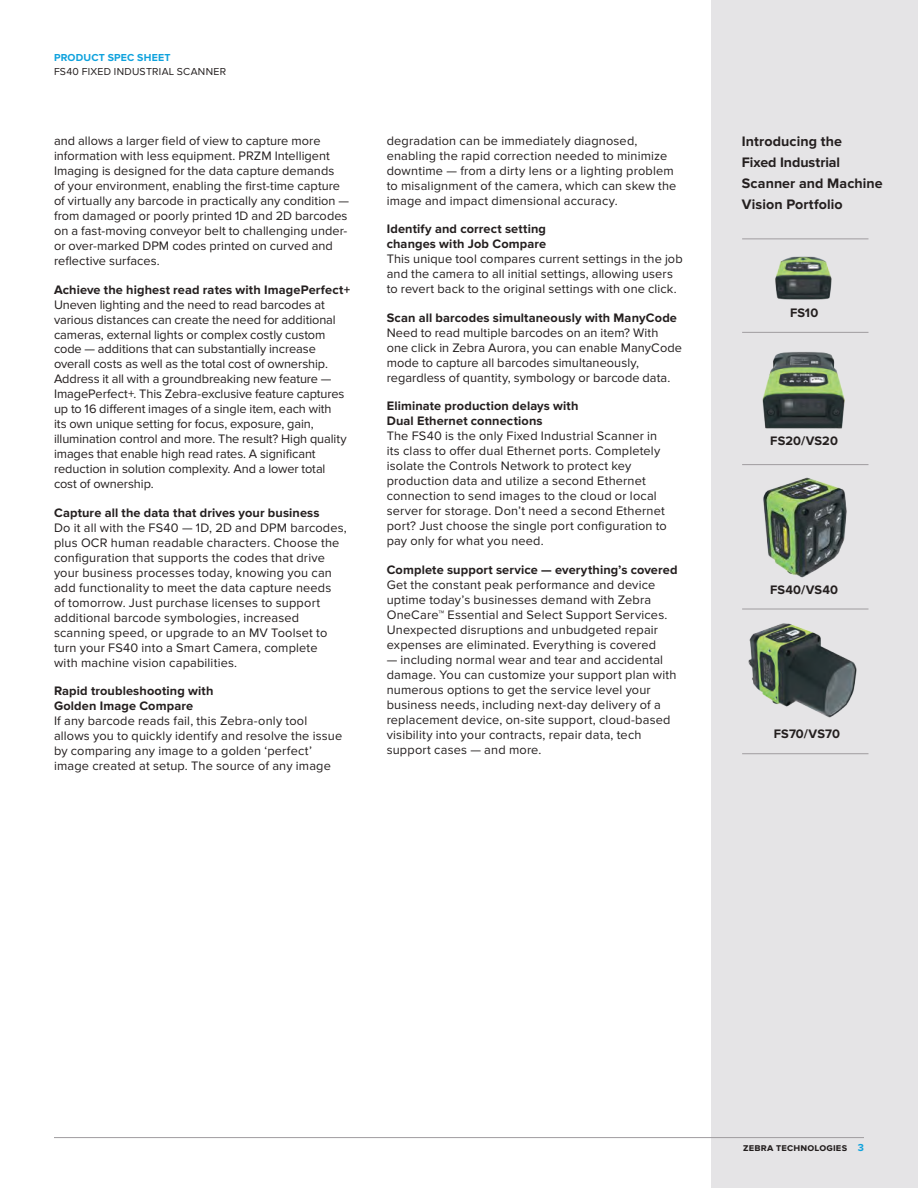
<style>
.page{position:relative;width:918px;height:1188px;background:#fff}
.page>*{position:absolute;margin:0;border:0;box-sizing:border-box;transform-origin:0 0}
.t1{font:700 14.25px/21px "Proxima Nova";letter-spacing:.005em;color:#241f1f}
.t2{font:12.75px/15px "Proxima Nova";letter-spacing:.01em;color:#241f1f}
.t3{font:700 12.75px/15px "Proxima Nova";letter-spacing:.01em;color:#241f1f}
.t4{font:10.5px "Proxima Nova";letter-spacing:.025em;color:#241f1f}
.t5{font:700 10.5px "Proxima Nova";letter-spacing:.015em;color:#241f1f}
.t6{font:700 10.5px "Proxima Nova";letter-spacing:.02em;color:#0fa2dd}
.s1{color:#0fa2dd}
</style>
<div class="page">
<div style="left:712px;top:0;width:206px;height:1188px;background:#e5e4e6"></div>
<img style="left:775px;top:256px;width:57px;height:44px">
<img style="left:762px;top:352px;width:83px;height:77px">
<img style="left:748px;top:623px;width:109px;height:95px">
<img style="left:763px;top:477px;width:84px;height:101px">
<hr style="left:742px;top:238px;width:126px;height:1px;background:#9f9c9f">
<hr style="left:742px;top:332px;width:126px;height:1px;background:#9f9c9f">
<hr style="left:742px;top:609px;width:126px;height:1px;background:#9f9c9f">
<hr style="left:742px;top:464px;width:126px;height:1px;background:#9f9c9f">
<hr style="left:742px;top:753px;width:126px;height:1px;background:#9f9c9f">
<hr style="left:54px;top:1137px;width:810px;height:1px;background:#9f9c9f">
<p class="t6" style="left:54px;top:51px;width:118px">PRODUCT SPEC SHEET</p>
<p class="t4" style="left:54px;top:66px;width:174px">FS40 FIXED INDUSTRIAL SCANNER</p>
<p class="t2" style="left:54px;top:134px;width:297px">and allows a larger field of view to capture more information with less equipment. PRZM Intelligent Imaging is designed for the data capture demands<br>of your environment, enabling the first-time capture of virtually any barcode in practically any condition — from damaged or poorly printed 1D and 2D barcodes on a fast-moving conveyor belt to challenging under&shy;or over-marked DPM codes printed on curved and reflective surfaces.</p>
<p class="t3" style="left:54px;top:282px;width:298px">Achieve the highest read rates with ImagePerfect+</p>
<p class="t2" style="left:54px;top:297px;width:294px">Uneven lighting and the need to read barcodes at various distances can create the need for additional cameras, external lights or complex costly custom code — additions that can substantially increase overall costs as well as the total cost of ownership.<br>Address it all with a groundbreaking new feature — ImagePerfect+. This Zebra-exclusive feature captures up to 16 different images of a single item, each with its own unique setting for focus, exposure, gain, illumination control and more. The result? High quality images that enable high read rates. A significant reduction in solution complexity. And a lower total cost of ownership.</p>
<p class="t3" style="left:54px;top:505px;width:267px">Capture all the data that drives your business</p>
<p class="t2" style="left:54px;top:520px;width:294px">Do it all with the FS40 — 1D, 2D and DPM barcodes, plus OCR human readable characters. Choose the configuration that supports the codes that drive your business processes today, knowing you can add functionality to meet the data capture needs<br>of tomorrow. Just purchase licenses to support additional barcode symbologies, increased scanning speed, or upgrade to an MV Toolset to turn your FS40 into a Smart Camera, complete<br>with machine vision capabilities.</p>
<p class="t3" style="left:54px;top:684px;width:161px">Rapid troubleshooting with<br>Golden Image Compare</p>
<p class="t2" style="left:54px;top:714px;width:290px">If any barcode reads fail, this Zebra-only tool allows you to quickly identify and resolve the issue by comparing any image to a golden ‘perfect’ image created at setup. The source of any image</p>
<p class="t2" style="left:387px;top:133px;width:291px">degradation can be immediately diagnosed, enabling the rapid correction needed to minimize downtime — from a dirty lens or a lighting problem to misalignment of the camera, which can skew the image and impact dimensional accuracy.</p>
<p class="t3" style="left:387px;top:222px;width:161px">Identify and correct setting changes with Job Compare</p>
<p class="t2" style="left:387px;top:252px;width:298px">This unique tool compares current settings in the job and the camera to all initial settings, allowing users to revert back to the original settings with one click.</p>
<p class="t3" style="left:387px;top:310px;width:292px">Scan all barcodes simultaneously with ManyCode</p>
<p class="t2" style="left:387px;top:325px;width:297px">Need to read multiple barcodes on an item? With one click in Zebra Aurora, you can enable ManyCode mode to capture all barcodes simultaneously, regardless of quantity, symbology or barcode data.</p>
<p class="t3" style="left:387px;top:399px;width:193px">Eliminate production delays with<br>Dual Ethernet connections</p>
<p class="t2" style="left:387px;top:429px;width:282px">The FS40 is the only Fixed Industrial Scanner in its class to offer dual Ethernet ports. Completely isolate the Controls Network to protect key production data and utilize a second Ethernet connection to send images to the cloud or local server for storage. Don’t need a second Ethernet port? Just choose the single port configuration to pay only for what you need.</p>
<p class="t3" style="left:387px;top:562px;width:292px">Complete support service — everything’s covered</p>
<p class="t2" style="left:387px;top:577px;width:282px">Get the constant peak performance and device uptime today’s businesses demand with Zebra OneCare™ Essential and Select Support Services.<br>Unexpected disruptions and unbudgeted repair expenses are eliminated. Everything is covered</p>
<p class="t2" style="left:387px;top:652px;width:291px">— including normal wear and tear and accidental damage. You can customize your support plan with numerous options to get the service level your business needs, including next-day delivery of a replacement device, on-site support, cloud-based visibility into your contracts, repair data, tech support cases — and more.</p>
<p class="t1" style="left:742px;top:131px;width:142px">Introducing the<br>Fixed Industrial<br>Scanner and Machine<br>Vision Portfolio</p>
<p class="t3" style="left:790px;top:305px;width:30px">FS10</p>
<p class="t3" style="left:770px;top:434px;width:69px">FS20/VS20</p>
<p class="t3" style="left:770px;top:582px;width:70px">FS40/VS40</p>
<p class="t3" style="left:774px;top:726px;width:68px">FS70/VS70</p>
<p class="t5" style="left:743px;top:1142px;width:122px">zebra technologies <span class="s1">3</span></p>
</div>
